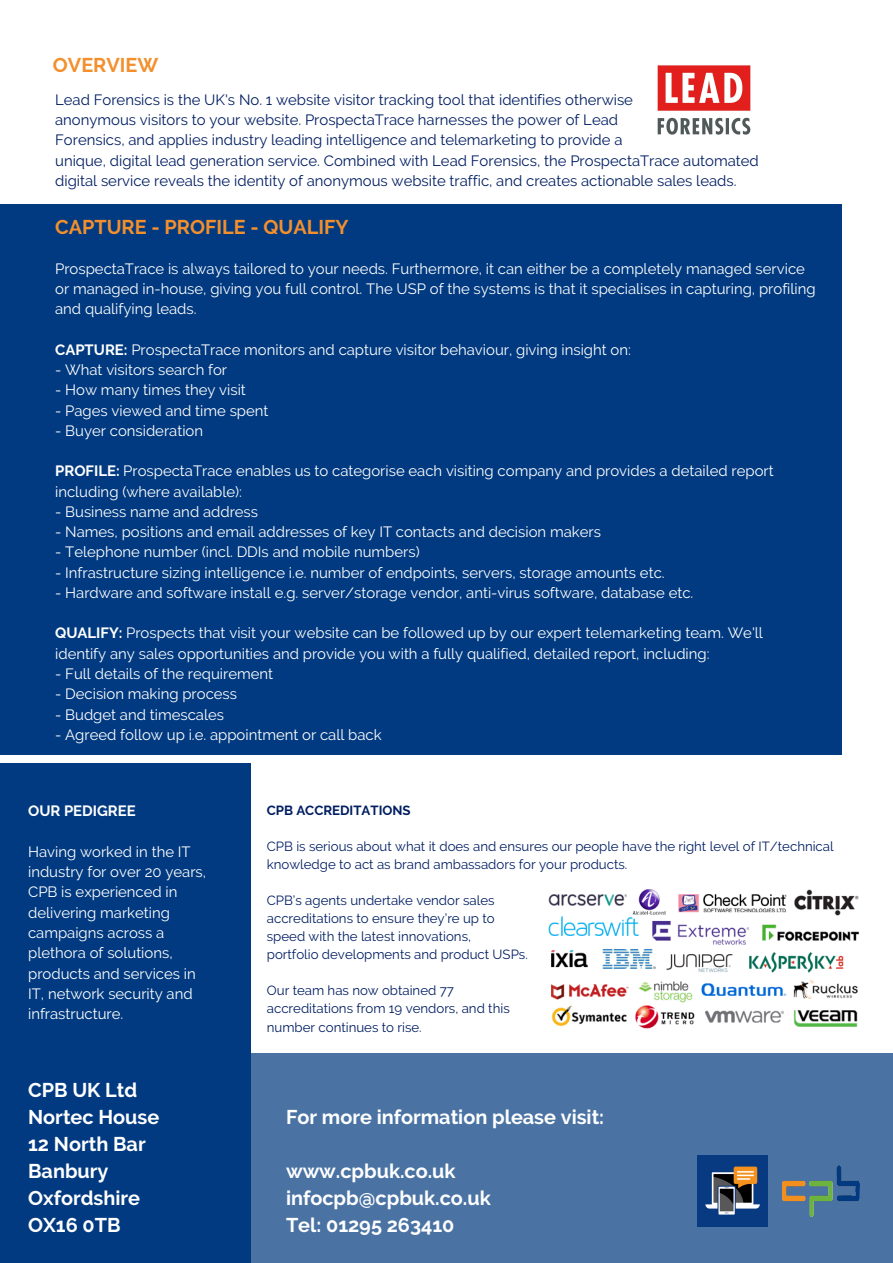
<style>
.page{position:relative;width:893px;height:1263px;background:#fff}
.page>*{position:absolute;margin:0;border:0;box-sizing:border-box;transform-origin:0 0}
.t1{font:700 19.8px/27px "Raleway";color:#fff}
.t2{font:700 19.8px "Raleway";color:#f38f2d}
.t3{font:14.85px/20.2px "Raleway";color:#fff}
.t4{font:14.85px/20.2px "Raleway";color:#001e62}
.t5{font:700 14.85px "Raleway";color:#fff}
.t6{font:13.2px/18px "Raleway";color:#001e62}
.t7{font:700 13.2px "Raleway";color:#001e62}
.s1{font-weight:700}
</style>
<div class="page">
<div style="left:0;top:1053px;width:893px;height:210px;background:#4a73a4"></div>
<div style="left:0;top:763px;width:251px;height:500px;background:#013a80"></div>
<img style="left:783px;top:1165px;width:76px;height:51px">
<img style="left:697px;top:1155px;width:71px;height:71px">
<img style="left:657px;top:65px;width:94px;height:70px">
<div style="left:0;top:204px;width:842px;height:550px;background:#013a80"></div>
<img style="left:548px;top:889px;width:311px;height:140px">
<h1 class="t2" style="left:53px;top:53px;width:107px">OVERVIEW</h1>
<p class="t4" style="left:55px;top:89px;width:705px">Lead Forensics is the UK's No. 1 website visitor tracking tool that identifies otherwise<br>anonymous visitors to your website. ProspectaTrace harnesses the power of Lead<br>Forensics, and applies industry leading intelligence and telemarketing to provide a<br>unique, digital lead generation service. Combined with Lead Forensics, the ProspectaTrace automated digital service reveals the identity of anonymous website traffic, and creates actionable sales leads.</p>
<h1 class="t2" style="left:55px;top:216px;width:295px">CAPTURE - PROFILE - QUALIFY</h1>
<p class="t3" style="left:55px;top:258px;width:762px">ProspectaTrace is always tailored to your needs. Furthermore, it can either be a completely managed service or managed in-house, giving you full control. The USP of the systems is that it specialises in capturing, profiling and qualifying leads.</p>
<p class="t3" style="left:55px;top:339px;width:577px"><span class="s1">CAPTURE:</span> ProspectaTrace monitors and capture visitor behaviour, giving insight on:</p>
<p class="t3" style="left:55px;top:360px;width:173px">- What visitors search for</p>
<p class="t3" style="left:55px;top:380px;width:192px">- How many times they visit</p>
<p class="t3" style="left:55px;top:400px;width:215px">- Pages viewed and time spent</p>
<p class="t3" style="left:55px;top:420px;width:149px">- Buyer consideration</p>
<p class="t3" style="left:55px;top:461px;width:720px"><span class="s1">PROFILE:</span> ProspectaTrace enables us to categorise each visiting company and provides a detailed report including (where available):</p>
<p class="t3" style="left:55px;top:501px;width:204px">- Business name and address</p>
<p class="t3" style="left:55px;top:522px;width:547px">- Names, positions and email addresses of key IT contacts and decision makers</p>
<p class="t3" style="left:55px;top:542px;width:366px">- Telephone number (incl. DDIs and mobile numbers)</p>
<p class="t3" style="left:55px;top:562px;width:611px">- Infrastructure sizing intelligence i.e. number of endpoints, servers, storage amounts etc.</p>
<p class="t3" style="left:55px;top:583px;width:640px">- Hardware and software install e.g. server/storage vendor, anti-virus software, database etc.</p>
<p class="t3" style="left:55px;top:623px;width:709px"><span class="s1">QUALIFY:</span> Prospects that visit your website can be followed up by our expert telemarketing team. We'll identify any sales opportunities and provide you with a fully qualified, detailed report, including:</p>
<p class="t3" style="left:55px;top:664px;width:220px">- Full details of the requirement</p>
<p class="t3" style="left:55px;top:684px;width:183px">- Decision making process</p>
<p class="t3" style="left:55px;top:704px;width:170px">- Budget and timescales</p>
<p class="t3" style="left:55px;top:724px;width:328px">- Agreed follow up i.e. appointment or call back</p>
<p class="t5" style="left:28px;top:802px;width:109px">OUR PEDIGREE</p>
<p class="t3" style="left:28px;top:841px;width:180px">Having worked in the IT industry for over 20 years,<br>CPB is experienced in delivering marketing campaigns across a plethora of solutions, products and services in<br>IT, network security and infrastructure.</p>
<h1 class="t1" style="left:28px;top:1076px;width:133px">CPB UK Ltd<br>Nortec House<br>12 North Bar<br>Banbury<br>Oxfordshire<br>OX16 0TB</h1>
<p class="t7" style="left:267px;top:803px;width:145px">CPB ACCREDITATIONS</p>
<p class="t6" style="left:267px;top:838px;width:568px">CPB is serious about what it does and ensures our people have the right level of IT/technical knowledge to act as brand ambassadors for your products.</p>
<p class="t6" style="left:267px;top:892px;width:262px">CPB’s agents undertake vendor sales accreditations to ensure they’re up to speed with the latest innovations,<br>portfolio developments and product USPs.</p>
<p class="t6" style="left:267px;top:982px;width:244px">Our team has now obtained 77 accreditations from 19 vendors, and this number continues to rise.</p>
<h1 class="t1" style="left:286px;top:1103px;width:320px">For more information please visit:</h1>
<h1 class="t1" style="left:286px;top:1157px;width:206px">www.cpbuk.co.uk infocpb@cpbuk.co.uk<br>Tel: 01295 263410</h1>
</div>
